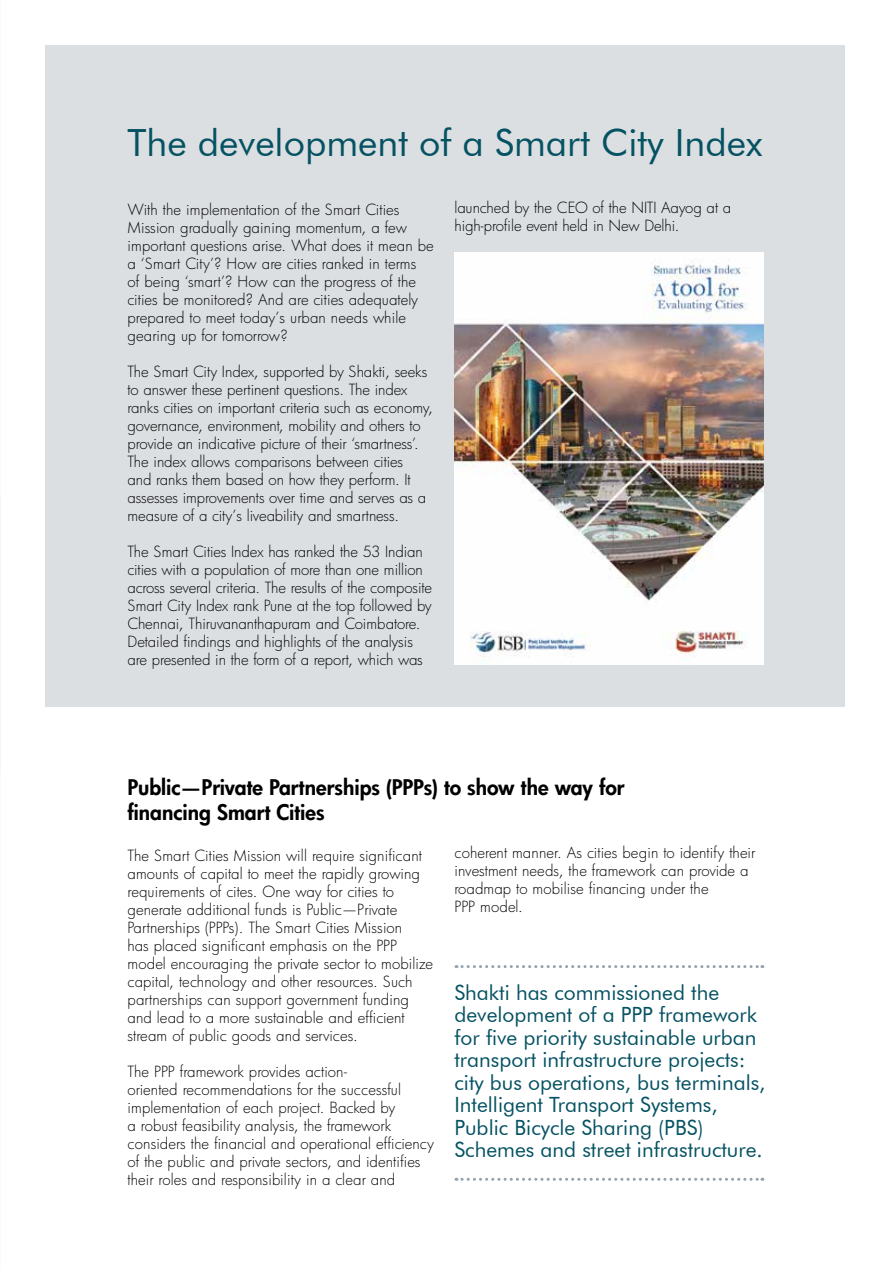
<style>
.page{position:relative;width:891px;height:1269px;background:#fff}
.page>*{position:absolute;margin:0;border:0;box-sizing:border-box;transform-origin:0 0}
.t1{font:37.5px "Futura BT";color:#055262}
.t2{font:21px/22.5px "Futura BT";color:#055262}
.t3{font:800 21px/25.2px "Futura";color:#000}
.t4{font:300 15px/18px "Futura";color:#000}
</style>
<div class="page">
<div style="left:46px;top:46px;width:799px;height:661px;background:#dcdfe2"></div>
<svg style="left:456px;top:965px;width:307px;height:3px"></svg>
<svg style="left:456px;top:1178px;width:307px;height:3px"></svg>
<img style="left:454px;top:252px;width:309px;height:413px">
<h1 class="t1" style="left:128px;top:120px;width:636px">The development of a Smart City Index</h1>
<p class="t4" style="left:128px;top:200px;width:308px">With the implementation of the Smart Cities Mission gradually gaining momentum, a few important questions arise. What does it mean be a ‘Smart City’? How are cities ranked in terms<br>of being ‘smart’? How can the progress of the cities be monitored? And are cities adequately prepared to meet today’s urban needs while gearing up for tomorrow?</p>
<p class="t4" style="left:128px;top:362px;width:307px">The Smart City Index, supported by Shakti, seeks to answer these pertinent questions. The index ranks cities on important criteria such as economy, governance, environment, mobility and others to provide an indicative picture of their ‘smartness’.<br>The index allows comparisons between cities<br>and ranks them based on how they perform. It assesses improvements over time and serves as a measure of a city’s liveability and smartness.</p>
<p class="t4" style="left:128px;top:542px;width:306px">The Smart Cities Index has ranked the 53 Indian cities with a population of more than one million across several criteria. The results of the composite Smart City Index rank Pune at the top followed by Chennai, Thiruvananthapuram and Coimbatore.<br>Detailed findings and highlights of the analysis are presented in the form of a report, which was</p>
<p class="t4" style="left:454px;top:199px;width:278px">launched by the CEO of the NITI Aayog at a high-profile event held in New Delhi.</p>
<h2 class="t3" style="left:128px;top:774px;width:499px">Public—Private Partnerships (PPPs) to show the way for financing Smart Cities</h2>
<p class="t4" style="left:128px;top:846px;width:307px">The Smart Cities Mission will require significant amounts of capital to meet the rapidly growing requirements of cites. One way for cities to generate additional funds is Public—Private Partnerships (PPPs). The Smart Cities Mission<br>has placed significant emphasis on the PPP model encouraging the private sector to mobilize capital, technology and other resources. Such partnerships can support government funding and lead to a more sustainable and efficient stream of public goods and services.</p>
<p class="t4" style="left:128px;top:1062px;width:308px">The PPP framework provides action-<br>oriented recommendations for the successful implementation of each project. Backed by<br>a robust feasibility analysis, the framework considers the financial and operational efficiency of the public and private sectors, and identifies their roles and responsibility in a clear and</p>
<p class="t4" style="left:454px;top:843px;width:302px">coherent manner. As cities begin to identify their investment needs, the framework can provide a roadmap to mobilise financing under the<br>PPP model.</p>
<p class="t2" style="left:454px;top:981px;width:313px">Shakti has commissioned the development of a PPP framework for five priority sustainable urban transport infrastructure projects: city bus operations, bus terminals, Intelligent Transport Systems, Public Bicycle Sharing (PBS)<br>Schemes and street infrastructure.</p>
</div>
